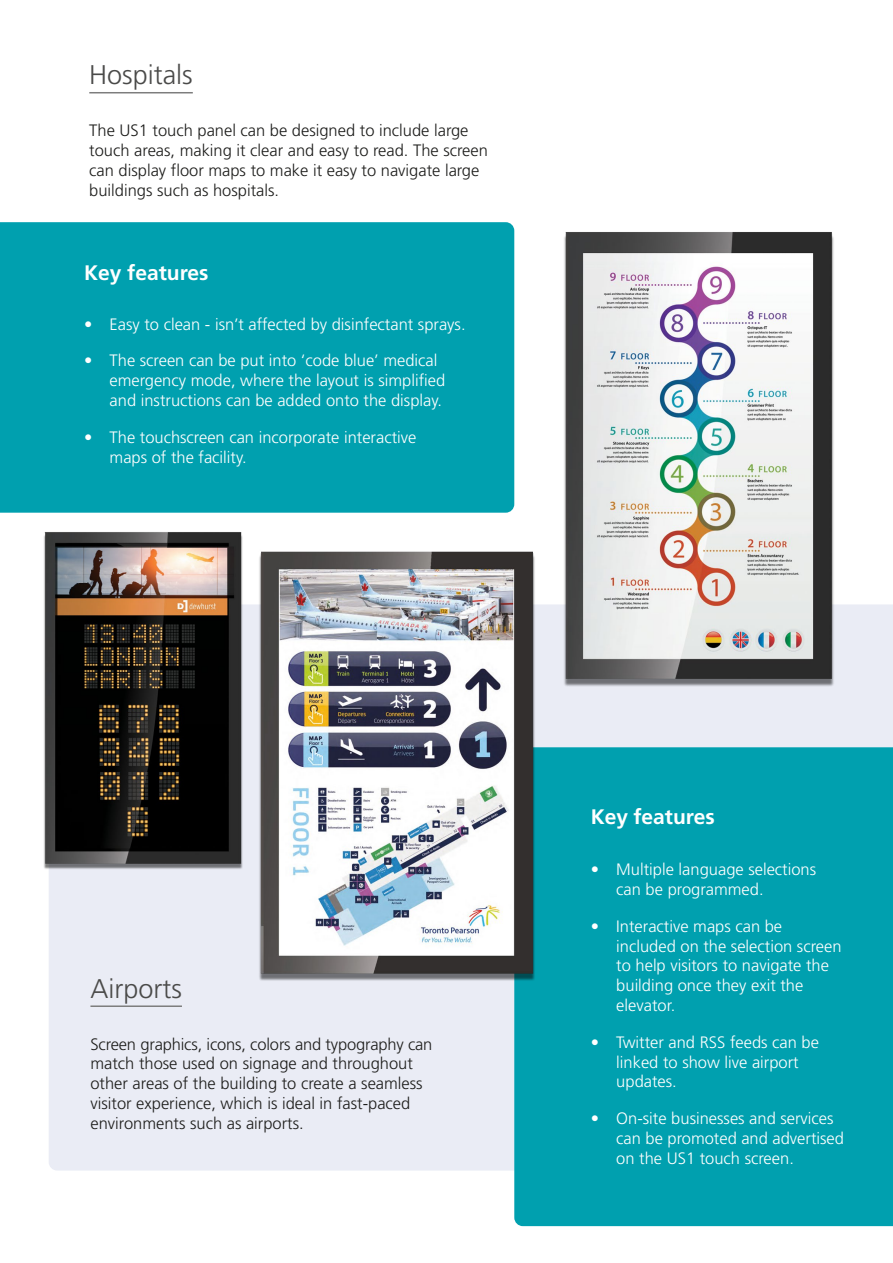
<style>
.page{position:relative;width:893px;height:1263px;background:#fff}
.page>*{position:absolute;margin:0;border:0;box-sizing:border-box;transform-origin:0 0}
.t1{font:27px "Frutiger LT 45 Lt";color:#4a4a49}
.t2{font:21px "Frutiger LT 65 Bd";color:#fff}
.t3{font:16.5px/19.8px "Frutiger LT 45 Lt";color:#fff}
.t4{font:16.5px/19.8px "Frutiger LT 45 Lt";color:#1d1d1b}
</style>
<div class="page">
<div style="left:49px;top:736px;width:844px;height:434px;background:#eaecf5"></div>
<div style="left:0;top:222px;width:503px;height:280px;background:#00a0af"></div>
<div style="left:514px;top:747px;width:379px;height:479px;background:#00a0af"></div>
<hr style="left:89px;top:92px;width:104px;height:1px;background:#7d7d7d">
<hr style="left:90px;top:1005px;width:92px;height:2px;background:#7d7d7d">
<img style="left:503px;top:222px;width:390px;height:514px">
<img style="left:0;top:494px;width:291px;height:413px">
<img style="left:212px;top:502px;width:370px;height:526px">
<h1 class="t1" style="left:89px;top:59px;width:105px">Hospitals</h1>
<p class="t4" style="left:89px;top:121px;width:400px">The US1 touch panel can be designed to include large touch areas, making it clear and easy to read. The screen can display floor maps to make it easy to navigate large buildings such as hospitals.</p>
<p class="t2" style="left:84px;top:260px;width:126px">Key features</p>
<p class="t3" style="left:84px;top:314px;width:383px">• Easy to clean - isn’t affected by disinfectant sprays.</p>
<p class="t3" style="left:110px;top:351px;width:337px;text-indent:-26px">• The screen can be put into ‘code blue’ medical emergency mode, where the layout is simplified and instructions can be added onto the display.</p>
<p class="t3" style="left:110px;top:427px;width:308px;text-indent:-26px">• The touchscreen can incorporate interactive maps of the facility.</p>
<h1 class="t1" style="left:90px;top:973px;width:93px">Airports</h1>
<p class="t4" style="left:90px;top:1034px;width:344px">Screen graphics, icons, colors and typography can match those used on signage and throughout other areas of the building to create a seamless visitor experience, which is ideal in fast-paced environments such as airports.</p>
<p class="t2" style="left:591px;top:804px;width:125px">Key features</p>
<p class="t3" style="left:616px;top:860px;width:201px;text-indent:-26px">• Multiple language selections can be programmed.</p>
<p class="t3" style="left:616px;top:916px;width:227px;text-indent:-26px">• Interactive maps can be included on the selection screen to help visitors to navigate the building once they exit the elevator.</p>
<p class="t3" style="left:616px;top:1032px;width:204px;text-indent:-26px">• Twitter and RSS feeds can be linked to show live airport updates.</p>
<p class="t3" style="left:616px;top:1109px;width:229px;text-indent:-26px">• On-site businesses and services can be promoted and advertised on the US1 touch screen.</p>
</div>
